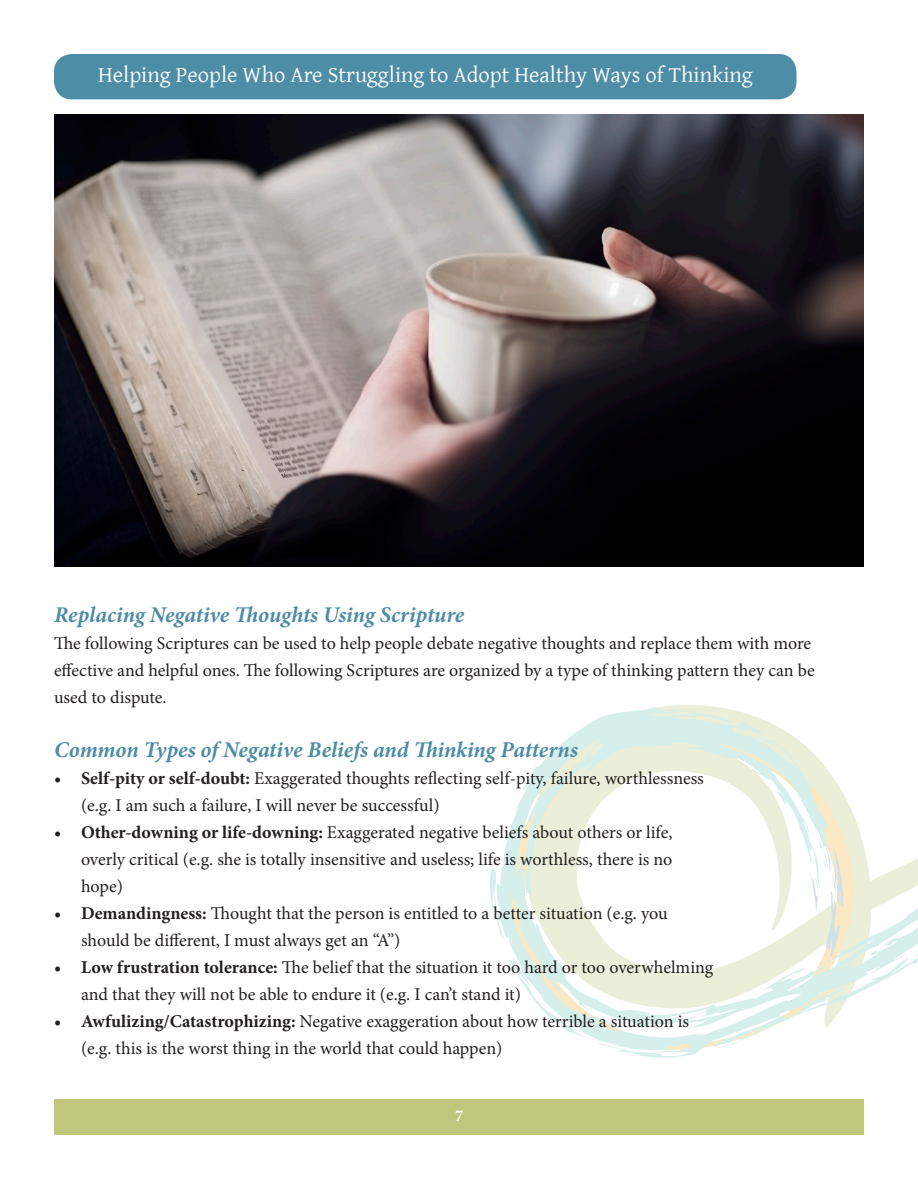
<style>
.page{position:relative;width:918px;height:1188px;background:#fff}
.page>*{position:absolute;margin:0;border:0;box-sizing:border-box;transform-origin:0 0}
.t1{font:italic 700 22.5px "Minion Pro";letter-spacing:-.005em;color:#4e8da6}
.t2{font:22.5px "Gentium";color:#fff}
.t3{font:18px/27px "Minion Pro";letter-spacing:-.005em;color:#231f20}
.t4{font:700 16.5px "Minion Pro";color:#fff}
.s1{font-weight:700}
</style>
<div class="page">
<svg style="left:490px;top:707px;width:428px;height:351px"></svg>
<svg style="left:824px;top:846px;width:19px;height:112px"></svg>
<svg style="left:809px;top:870px;width:9px;height:42px"></svg>
<div style="left:54px;top:1099px;width:809px;height:36px;background:#bfc77d"></div>
<div style="left:54px;top:54px;width:742px;height:45px;background:#4e8da6;border-radius:18px"></div>
<img style="left:54px;top:114px;width:810px;height:453px">
<p class="t2" style="left:98px;top:58px;width:656px">Helping People Who Are Struggling to Adopt Healthy Ways of Thinking</p>
<p class="t1" style="left:54px;top:598px;width:412px">Replacing Negative Thoughts Using Scripture</p>
<p class="t3" style="left:54px;top:630px;width:762px">The following Scriptures can be used to help people debate negative thoughts and replace them with more effective and helpful ones. The following Scriptures are organized by a type of thinking pattern they can be used to dispute.</p>
<p class="t1" style="left:54px;top:734px;width:526px">Common Types of Negative Beliefs and Thinking Patterns</p>
<p class="t3" style="left:81px;top:765px;width:624px;text-indent:-27px"><span class="s1">• Self-pity or self-doubt:</span> Exaggerated thoughts reflecting self-pity, failure, worthlessness (e.g. I am such a failure, I will never be successful)</p>
<p class="t3" style="left:81px;top:819px;width:593px;text-align:justify;text-indent:-27px"><span class="s1">• Other-downing or life-downing:</span> Exaggerated negative beliefs about others or life, overly critical (e.g. she is totally insensitive and useless; life is worthless, there is no hope)</p>
<p class="t3" style="left:81px;top:900px;width:588px;text-indent:-27px"><span class="s1">• Demandingness:</span> Thought that the person is entitled to a better situation (e.g. you should be different, I must always get an “A”)</p>
<p class="t3" style="left:81px;top:954px;width:634px;text-indent:-27px"><span class="s1">• Low frustration tolerance:</span> The belief that the situation it too hard or too overwhelming and that they will not be able to endure it (e.g. I can’t stand it)</p>
<p class="t3" style="left:81px;top:1008px;width:610px;text-indent:-27px"><span class="s1">• Awfulizing/Catastrophizing:</span> Negative exaggeration about how terrible a situation is (e.g. this is the worst thing in the world that could happen)</p>
<p class="t4" style="left:455px;top:1104px;width:10px">7</p>
</div>
